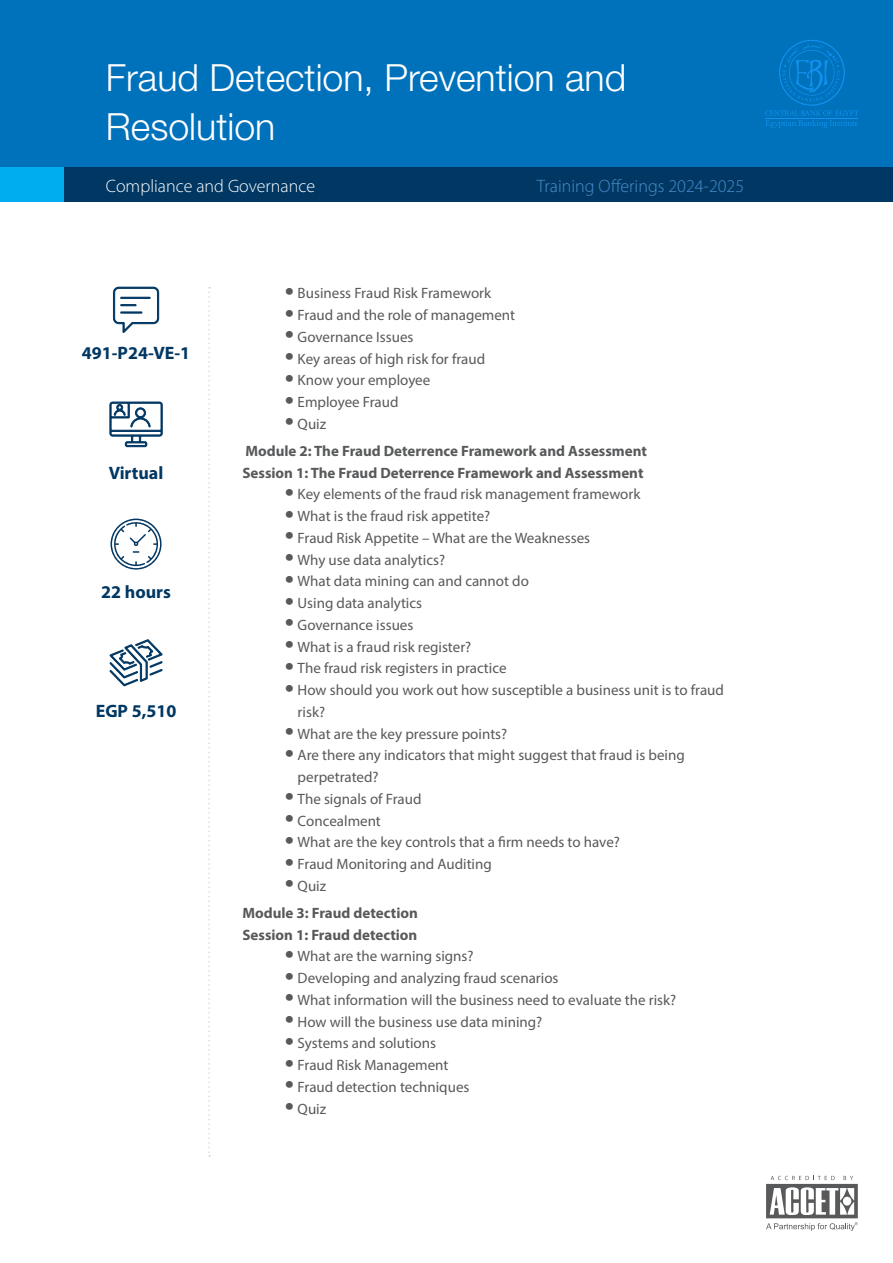
<style>
.page{position:relative;width:893px;height:1263px;background:#fff}
.page>*{position:absolute;margin:0;border:0;box-sizing:border-box;transform-origin:0 0}
.t1{font:300 37.5px/49.5px "Helvetica Neue LT Std";color:#fff}
.t2{font:700 18px "Myriad Pro";color:#003763}
.t3{font:300 18px "Myriad Pro";color:#4a8ecc}
.t4{font:300 18px "Myriad Pro";color:#fff}
.t5{font:15px/21.8px "Myriad Pro";color:#58595b}
.t6{font:700 15px/27px "Myriad Pro";color:#58595b}
.s1{font-size:33px}
.s2{font-weight:400;font-size:33px}
.s3{font-weight:400}
</style>
<div class="page">
<div style="left:0;top:0;width:893px;height:168px;background:#0072bc"></div>
<div style="left:0;top:168px;width:893px;height:34px;background:#003763"></div>
<div style="left:0;top:168px;width:64px;height:34px;background:#00aeef"></div>
<svg style="left:208px;top:287px;width:2px;height:870px"></svg>
<svg style="left:766px;top:1176px;width:92px;height:55px"></svg>
<svg style="left:765px;top:40px;width:93px;height:88px"></svg>
<svg style="left:109px;top:402px;width:54px;height:45px"></svg>
<svg style="left:113px;top:287px;width:46px;height:46px"></svg>
<svg style="left:109px;top:639px;width:54px;height:47px"></svg>
<svg style="left:111px;top:519px;width:51px;height:51px"></svg>
<h1 class="t1" style="left:106px;top:52px;width:522px">Fraud Detection, Prevention and<br>Resolution</h1>
<p class="t4" style="left:106px;top:175px;width:211px">Compliance and Governance</p>
<p class="t3" style="left:537px;top:175px;width:209px">Training Offerings 2024-2025</p>
<p class="t2" style="left:82px;top:342px;width:110px">491-P24-VE-1</p>
<p class="t2" style="left:109px;top:461px;width:56px">Virtual</p>
<p class="t2" style="left:101px;top:580px;width:71px">22 hours</p>
<p class="t2" style="left:96px;top:699px;width:82px">EGP 5,510</p>
<p class="t5" style="left:285px;top:282px;width:208px"><span class="s1">•</span> Business Fraud Risk Framework</p>
<p class="t5" style="left:285px;top:304px;width:232px"><span class="s1">•</span> Fraud and the role of management</p>
<p class="t5" style="left:285px;top:326px;width:130px"><span class="s1">•</span> Governance Issues</p>
<p class="t5" style="left:285px;top:347px;width:202px"><span class="s1">•</span> Key areas of high risk for fraud</p>
<p class="t5" style="left:285px;top:369px;width:147px"><span class="s1">•</span> Know your employee</p>
<p class="t5" style="left:285px;top:391px;width:115px"><span class="s1">•</span> Employee Fraud</p>
<p class="t6" style="left:245px;top:410px;width:403px;text-indent:39px"><span class="s2">•</span> <span class="s3">Quiz<br></span>Module 2: The Fraud Deterrence Framework and Assessment</p>
<p class="t6" style="left:242px;top:458px;width:403px">Session 1: The Fraud Deterrence Framework and Assessment</p>
<p class="t5" style="left:285px;top:483px;width:357px"><span class="s1">•</span> Key elements of the fraud risk management framework</p>
<p class="t5" style="left:285px;top:505px;width:207px"><span class="s1">•</span> What is the fraud risk appetite?</p>
<p class="t5" style="left:285px;top:527px;width:307px"><span class="s1">•</span> Fraud Risk Appetite – What are the Weaknesses</p>
<p class="t5" style="left:285px;top:548px;width:162px"><span class="s1">•</span> Why use data analytics?</p>
<p class="t5" style="left:285px;top:570px;width:246px"><span class="s1">•</span> What data mining can and cannot do</p>
<p class="t5" style="left:285px;top:592px;width:139px"><span class="s1">•</span> Using data analytics</p>
<p class="t5" style="left:285px;top:614px;width:130px"><span class="s1">•</span> Governance issues</p>
<p class="t5" style="left:285px;top:635px;width:188px"><span class="s1">•</span> What is a fraud risk register?</p>
<p class="t5" style="left:285px;top:657px;width:223px"><span class="s1">•</span> The fraud risk registers in practice</p>
<p class="t5" style="left:298px;top:679px;width:428px;text-indent:-13px"><span class="s1">•</span> How should you work out how susceptible a business unit is to fraud risk?</p>
<p class="t5" style="left:285px;top:722px;width:224px"><span class="s1">•</span> What are the key pressure points?</p>
<p class="t5" style="left:298px;top:744px;width:389px;text-indent:-13px"><span class="s1">•</span> Are there any indicators that might suggest that fraud is being perpetrated?</p>
<p class="t5" style="left:285px;top:788px;width:138px"><span class="s1">•</span> The signals of Fraud</p>
<p class="t5" style="left:285px;top:809px;width:98px"><span class="s1">•</span> Concealment</p>
<p class="t5" style="left:285px;top:831px;width:337px"><span class="s1">•</span> What are the key controls that a firm needs to have?</p>
<p class="t5" style="left:285px;top:853px;width:208px"><span class="s1">•</span> Fraud Monitoring and Auditing</p>
<p class="t6" style="left:242px;top:872px;width:177px;text-indent:43px"><span class="s2">•</span> <span class="s3">Quiz<br></span>Module 3: Fraud detection</p>
<p class="t6" style="left:242px;top:920px;width:177px">Session 1: Fraud detection</p>
<p class="t5" style="left:285px;top:945px;width:190px"><span class="s1">•</span> What are the warning signs?</p>
<p class="t5" style="left:285px;top:967px;width:275px"><span class="s1">•</span> Developing and analyzing fraud scenarios</p>
<p class="t5" style="left:285px;top:989px;width:393px"><span class="s1">•</span> What information will the business need to evaluate the risk?</p>
<p class="t5" style="left:285px;top:1010px;width:259px"><span class="s1">•</span> How will the business use data mining?</p>
<p class="t5" style="left:285px;top:1032px;width:153px"><span class="s1">•</span> Systems and solutions</p>
<p class="t5" style="left:285px;top:1054px;width:165px"><span class="s1">•</span> Fraud Risk Management</p>
<p class="t5" style="left:285px;top:1076px;width:186px"><span class="s1">•</span> Fraud detection techniques</p>
<p class="t5" style="left:285px;top:1097px;width:43px"><span class="s1">•</span> Quiz</p>
</div>
